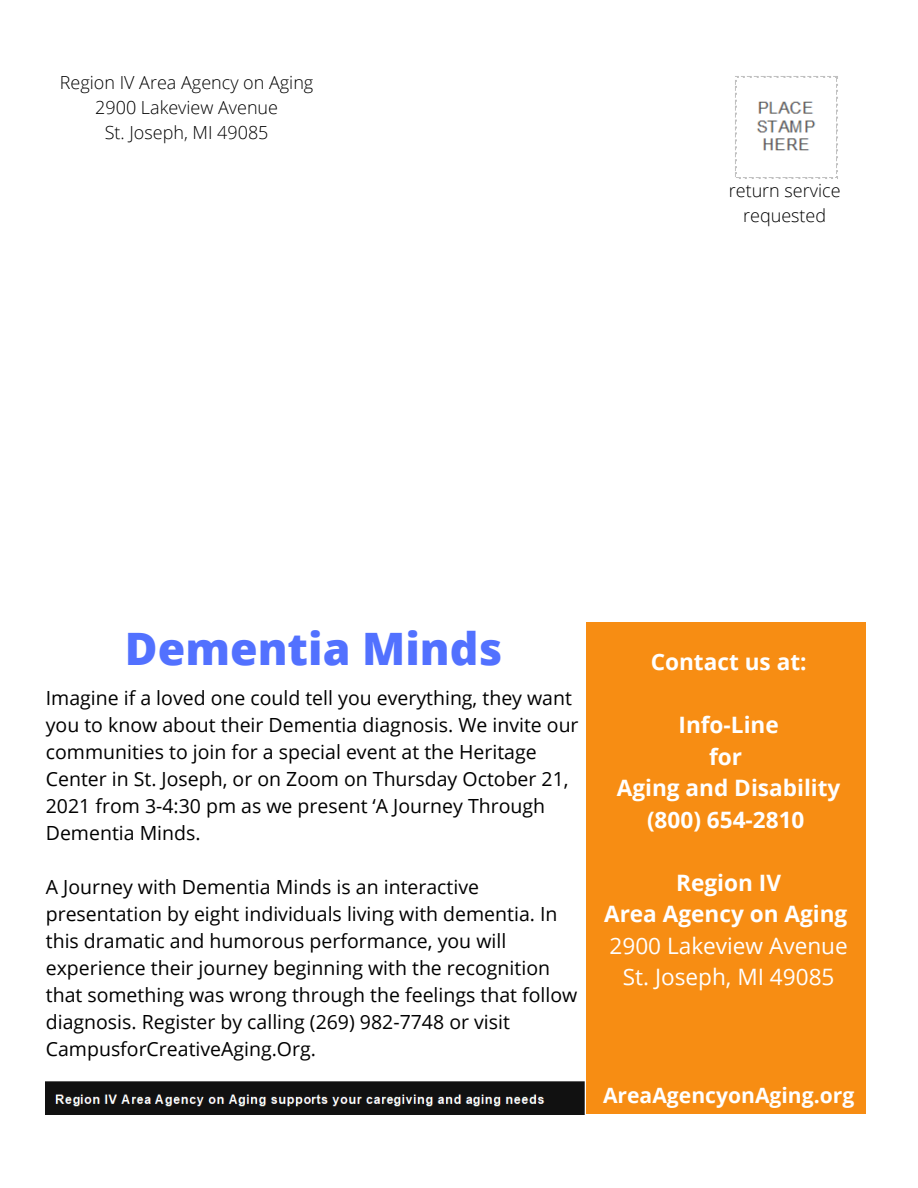
<style>
.page{position:relative;width:918px;height:1188px;background:#fff}
.page>*{position:absolute;margin:0;border:0;box-sizing:border-box;transform-origin:0 0}
.t1{font:800 44.7px "Open Sans";color:#5271ff}
.t2{font:700 22.65px "Open Sans";color:#fff}
.t3{font:22.65px "Open Sans";color:#fff}
.t4{font:700 21.15px "Open Sans";color:#fff}
.t5{font:19.5px/27px "Open Sans";color:#000}
.t6{font:300 18px/24.8px "Open Sans";color:#000;text-align:center}
</style>
<div class="page">
<img style="left:735px;top:76px;width:103px;height:103px">
<img style="left:46px;top:1079px;width:541px;height:35px">
<div style="left:587px;top:622px;width:279px;height:491px;background:#f78d13"></div>
<p class="t6" style="left:60px;top:70px;width:255px">Region IV Area Agency on Aging</p>
<p class="t6" style="left:95px;top:95px;width:184px">2900 Lakeview Avenue</p>
<p class="t6" style="left:105px;top:119px;width:165px">St. Joseph, MI 49085</p>
<p class="t6" style="left:729px;top:178px;width:113px">return service requested</p>
<p class="t1" style="left:125px;top:617px;width:379px">Dementia Minds</p>
<p class="t5" style="left:46px;top:684px;width:534px">Imagine if a loved one could tell you everything, they want you to know about their Dementia diagnosis. We invite our communities to join for a special event at the Heritage Center in St. Joseph, or on Zoom on Thursday October 21, 2021 from 3-4:30 pm as we present ‘A Journey Through Dementia Minds.</p>
<p class="t5" style="left:46px;top:873px;width:533px">A Journey with Dementia Minds is an interactive presentation by eight individuals living with dementia. In this dramatic and humorous performance, you will experience their journey beginning with the recognition that something was wrong through the feelings that follow diagnosis. Register by calling (269) 982-7748 or visit CampusforCreativeAging.Org.</p>
<p class="t2" style="left:651px;top:646px;width:157px">Contact us at:</p>
<p class="t2" style="left:679px;top:709px;width:102px">Info-Line</p>
<p class="t2" style="left:709px;top:740px;width:35px">for</p>
<p class="t2" style="left:617px;top:772px;width:225px">Aging and Disability</p>
<p class="t2" style="left:647px;top:803px;width:159px">(800) 654-2810</p>
<p class="t2" style="left:676px;top:866px;width:106px">Region IV</p>
<p class="t2" style="left:604px;top:898px;width:245px">Area Agency on Aging</p>
<p class="t3" style="left:610px;top:929px;width:240px">2900 Lakeview Avenue</p>
<p class="t3" style="left:623px;top:961px;width:213px">St. Joseph, MI 49085</p>
<p class="t4" style="left:603px;top:1081px;width:253px">AreaAgencyonAging.org</p>
</div>
